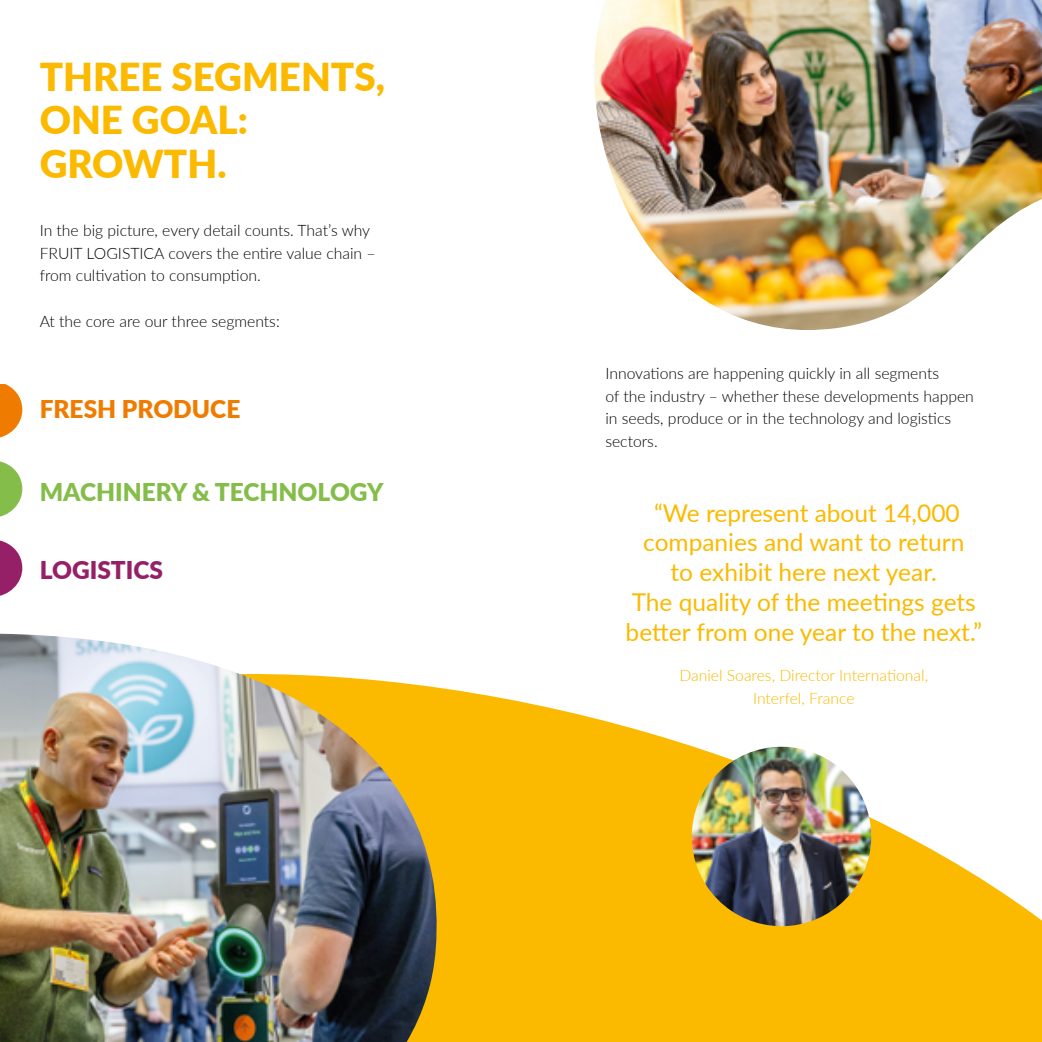
<style>
.page{position:relative;width:1042px;height:1042px;background:#fff}
.page>*{position:absolute;margin:0;border:0;box-sizing:border-box;transform-origin:0 0}
.t1{font:900 38.5px/43.8px "Lato";color:#fbba00}
.t2{font:24.5px/29.8px "Lato";color:#fbba00;text-align:center}
.t3{font:900 24.5px "Lato";color:#85bd4b}
.t4{font:900 24.5px "Lato";color:#ef7c00}
.t5{font:900 24.5px "Lato";color:#952068}
.t6{font:300 15.75px/22.8px "Lato";color:#000}
.t7{font:300 15.75px/22.8px "Lato";color:#fbba00;text-align:center}
</style>
<div class="page">
<svg style="left:438px;top:687px;width:604px;height:355px;fill:#fbba00"></svg>
<img style="left:692px;top:747px;width:179px;height:179px;border-radius:90px">
<img style="left:594px;top:0;width:448px;height:330px">
<svg style="left:0;top:384px;width:23px;height:212px"></svg>
<img style="left:0;top:634px;width:438px;height:408px">
<h1 class="t1" style="left:40px;top:53px;width:347px">THREE SEGMENTS,<br>ONE GOAL:<br>GROWTH.</h1>
<p class="t6" style="left:40px;top:218px;width:337px">In the big picture, every detail counts. That’s why<br>FRUIT LOGISTICA covers the entire value chain – from cultivation to consumption.</p>
<p class="t6" style="left:40px;top:309px;width:242px">At the core are our three segments:</p>
<h2 class="t4" style="left:40px;top:391px;width:202px">FRESH PRODUCE</h2>
<h2 class="t3" style="left:40px;top:473px;width:345px">MACHINERY &amp; TECHNOLOGY</h2>
<h2 class="t5" style="left:40px;top:551px;width:125px">LOGISTICS</h2>
<p class="t6" style="left:605px;top:361px;width:370px">Innovations are happening quickly in all segments<br>of the industry – whether these developments happen in seeds, produce or in the technology and logistics sectors.</p>
<h2 class="t2" style="left:625px;top:497px;width:358px">“We represent about 14,000 companies and want to return<br>to exhibit here next year.<br>The quality of the meetings gets better from one year to the next.”</h2>
<p class="t7" style="left:679px;top:663px;width:250px">Daniel Soares, Director International,<br>Interfel, France</p>
</div>
